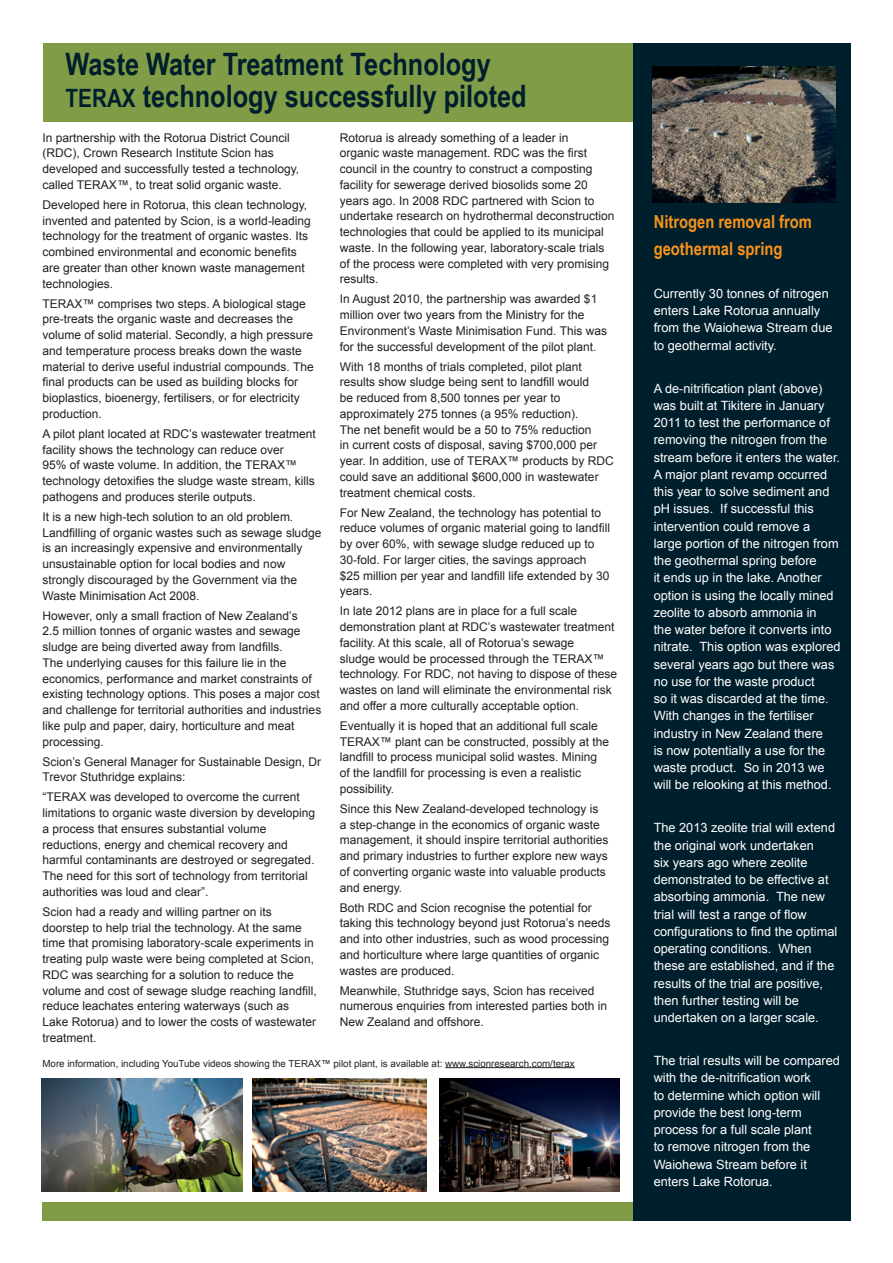
<style>
.page{position:relative;width:893px;height:1263px;background:#fff}
.page>*{position:absolute;margin:0;border:0;box-sizing:border-box;transform-origin:0 0}
.t1{font:700 30.9px/32.5px "Arial Narrow";color:#001f2c}
.t2{font:700 18px/27px "Arial Narrow";color:#f7931d}
.t3{font:12.75px/17.2px "Arial";color:#fff}
.t4{font:12px/15.8px "Arial";color:#231f20}
.t5{font:9.75px "Arial";color:#231f20}
.s1{font-size:25.2px}
</style>
<div class="page">
<div style="left:43px;top:1202px;width:590px;height:18px;background:#819c47"></div>
<div style="left:43px;top:43px;width:590px;height:79px;background:#819c47"></div>
<div style="left:633px;top:43px;width:217px;height:1177px;background:#001f2c"></div>
<img style="left:652px;top:67px;width:183px;height:136px">
<hr style="left:445px;top:1067px;width:130px;height:1px;background:#231f20">
<img style="left:42px;top:1078px;width:200px;height:113px">
<img style="left:253px;top:1078px;width:173px;height:113px">
<img style="left:439px;top:1078px;width:180px;height:113px">
<h1 class="t1" style="left:66px;top:48px;width:463px">Waste Water Treatment Technology<br><span class="s1">TERAX</span> technology successfully piloted</h1>
<p class="t4" style="left:43px;top:129px;width:258px">In partnership with the Rotorua District Council (RDC), Crown Research Institute Scion has developed and successfully tested a technology, called TERAX™, to treat solid organic waste.</p>
<p class="t4" style="left:43px;top:197px;width:270px">Developed here in Rotorua, this clean technology, invented and patented by Scion, is a world-leading technology for the treatment of organic wastes. Its combined environmental and economic benefits are greater than other known waste management technologies.</p>
<p class="t4" style="left:43px;top:295px;width:273px">TERAX™ comprises two steps. A biological stage pre-treats the organic waste and decreases the volume of solid material. Secondly, a high pressure and temperature process breaks down the waste material to derive useful industrial compounds. The final products can be used as building blocks for bioplastics, bioenergy, fertilisers, or for electricity production.</p>
<p class="t4" style="left:43px;top:426px;width:275px">A pilot plant located at RDC’s wastewater treatment facility shows the technology can reduce over<br>95% of waste volume. In addition, the TERAX™ technology detoxifies the sludge waste stream, kills pathogens and produces sterile outputs.</p>
<p class="t4" style="left:43px;top:509px;width:280px">It is a new high-tech solution to an old problem.<br>Landfilling of organic wastes such as sewage sludge is an increasingly expensive and environmentally unsustainable option for local bodies and now strongly discouraged by the Government via the Waste Minimisation Act 2008.</p>
<p class="t4" style="left:43px;top:607px;width:280px">However, only a small fraction of New Zealand’s<br>2.5 million tonnes of organic wastes and sewage sludge are being diverted away from landfills.<br>The underlying causes for this failure lie in the economics, performance and market constraints of existing technology options. This poses a major cost and challenge for territorial authorities and industries like pulp and paper, dairy, horticulture and meat processing.</p>
<p class="t4" style="left:43px;top:753px;width:280px">Scion’s General Manager for Sustainable Design, Dr<br>Trevor Stuthridge explains:</p>
<p class="t4" style="left:43px;top:789px;width:274px">“TERAX was developed to overcome the current limitations to organic waste diversion by developing a process that ensures substantial volume reductions, energy and chemical recovery and harmful contaminants are destroyed or segregated.<br>The need for this sort of technology from territorial authorities was loud and clear”.</p>
<p class="t4" style="left:43px;top:904px;width:276px">Scion had a ready and willing partner on its doorstep to help trial the technology. At the same time that promising laboratory-scale experiments in treating pulp waste were being completed at Scion, RDC was searching for a solution to reduce the volume and cost of sewage sludge reaching landfill, reduce leachates entering waterways (such as Lake Rotorua) and to lower the costs of wastewater treatment.</p>
<p class="t4" style="left:340px;top:129px;width:276px">Rotorua is already something of a leader in<br>organic waste management. RDC was the first council in the country to construct a composting facility for sewerage derived biosolids some 20 years ago. In 2008 RDC partnered with Scion to undertake research on hydrothermal deconstruction technologies that could be applied to its municipal waste. In the following year, laboratory-scale trials of the process were completed with very promising results.</p>
<p class="t4" style="left:340px;top:291px;width:269px">In August 2010, the partnership was awarded $1 million over two years from the Ministry for the Environment’s Waste Minimisation Fund. This was for the successful development of the pilot plant.</p>
<p class="t4" style="left:340px;top:358px;width:275px">With 18 months of trials completed, pilot plant results show sludge being sent to landfill would<br>be reduced from 8,500 tonnes per year to approximately 275 tonnes (a 95% reduction).<br>The net benefit would be a 50 to 75% reduction<br>in current costs of disposal, saving $700,000 per year. In addition, use of TERAX™ products by RDC could save an additional $600,000 in wastewater treatment chemical costs.</p>
<p class="t4" style="left:340px;top:504px;width:272px">For New Zealand, the technology has potential to reduce volumes of organic material going to landfill by over 60%, with sewage sludge reduced up to 30-fold. For larger cities, the savings approach<br>$25 million per year and landfill life extended by 30 years.</p>
<p class="t4" style="left:340px;top:603px;width:279px">In late 2012 plans are in place for a full scale demonstration plant at RDC’s wastewater treatment facility. At this scale, all of Rotorua’s sewage<br>sludge would be processed through the TERAX™ technology. For RDC, not having to dispose of these wastes on land will eliminate the environmental risk and offer a more culturally acceptable option.</p>
<p class="t4" style="left:340px;top:718px;width:271px">Eventually it is hoped that an additional full scale TERAX™ plant can be constructed, possibly at the landfill to process municipal solid wastes. Mining of the landfill for processing is even a realistic possibility.</p>
<p class="t4" style="left:340px;top:801px;width:270px">Since this New Zealand-developed technology is<br>a step-change in the economics of organic waste management, it should inspire territorial authorities and primary industries to further explore new ways of converting organic waste into valuable products and energy.</p>
<p class="t4" style="left:340px;top:899px;width:272px">Both RDC and Scion recognise the potential for taking this technology beyond just Rotorua’s needs and into other industries, such as wood processing and horticulture where large quantities of organic wastes are produced.</p>
<p class="t4" style="left:340px;top:982px;width:269px">Meanwhile, Stuthridge says, Scion has received numerous enquiries from interested parties both in<br>New Zealand and offshore.</p>
<p class="t5" style="left:43px;top:1058px;width:534px">More information, including YouTube videos showing the TERAX™ pilot plant, is available at: www.scionresearch.com/terax</p>
<h2 class="t2" style="left:654px;top:208px;width:160px">Nitrogen removal from geothermal spring</h2>
<p class="t3" style="left:654px;top:285px;width:180px">Currently 30 tonnes of nitrogen enters Lake Rotorua annually from the Waiohewa Stream due to geothermal activity.</p>
<p class="t3" style="left:654px;top:380px;width:188px">A de-nitrification plant (above) was built at Tikitere in January<br>2011 to test the performance of removing the nitrogen from the stream before it enters the water.<br>A major plant revamp occurred this year to solve sediment and pH issues. If successful this intervention could remove a large portion of the nitrogen from the geothermal spring before<br>it ends up in the lake. Another option is using the locally mined zeolite to absorb ammonia in<br>the water before it converts into nitrate. This option was explored several years ago but there was no use for the waste product<br>so it was discarded at the time.<br>With changes in the fertiliser industry in New Zealand there<br>is now potentially a use for the waste product. So in 2013 we will be relooking at this method.</p>
<p class="t3" style="left:654px;top:819px;width:185px">The 2013 zeolite trial will extend the original work undertaken<br>six years ago where zeolite demonstrated to be effective at absorbing ammonia. The new trial will test a range of flow configurations to find the optimal operating conditions. When these are established, and if the results of the trial are positive, then further testing will be undertaken on a larger scale.</p>
<p class="t3" style="left:654px;top:1052px;width:188px">The trial results will be compared with the de-nitrification work<br>to determine which option will provide the best long-term process for a full scale plant<br>to remove nitrogen from the<br>Waiohewa Stream before it enters Lake Rotorua.</p>
</div>
